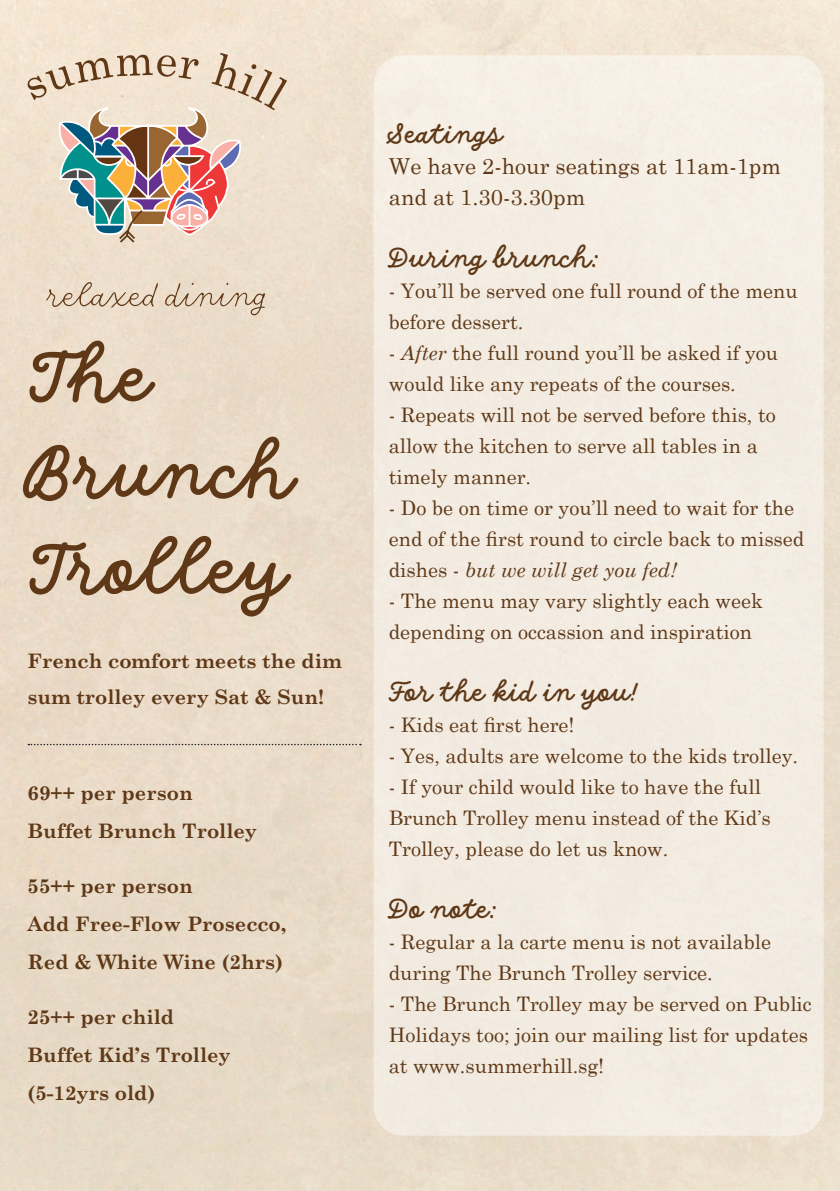
<style>
.page{position:relative;width:840px;height:1191px;background:#fff}
.page>*{position:absolute;margin:0;border:0;box-sizing:border-box;transform-origin:0 0}
.t1{font:italic 80px/96px "Dreaming Outloud Script";color:#5f3917}
.t2{font:italic 30px "Dreaming Outloud Script";color:#5f3917}
.t3{font:22px/31px "Century Schoolbook";color:#5f3917}
.t4{font:20px/31px "Century Schoolbook";color:#5f3917}
.t5{font:700 20px/38px "Century Schoolbook";color:#5f3917}
.s1{font-style:italic}
</style>
<div class="page">
<div style="left:373px;top:55px;width:450px;height:1080px;background:#f3ece2;border-radius:30px"></div>
<svg style="left:28px;top:744px;width:333px;height:1px"></svg>
<svg style="left:28px;top:53px;width:259px;height:262px;background:#d7c7b6"></svg>
<h1 class="t1" style="left:28px;top:325px;width:269px">The<br>Brunch<br>Trolley</h1>
<p class="t5" style="left:28px;top:642px;width:315px;line-height:36px">French comfort meets the dim sum trolley every Sat &amp; Sun!</p>
<p class="t5" style="left:28px;top:773px;width:231px">69++ per person<br>Buffet Brunch Trolley</p>
<p class="t5" style="left:28px;top:866px;width:260px">55++ per person<br>Add Free-Flow Prosecco,<br>Red &amp; White Wine (2hrs)</p>
<p class="t5" style="left:28px;top:997px;width:204px">25++ per child<br>Buffet Kid’s Trolley (5-12yrs old)</p>
<h2 class="t2" style="left:388px;top:115px;width:116px">Seatings</h2>
<p class="t3" style="left:388px;top:148px;width:393px">We have 2-hour seatings at 11am-1pm and at 1.30-3.30pm</p>
<h2 class="t2" style="left:388px;top:239px;width:211px">During brunch:</h2>
<p class="t4" style="left:388px;top:273px;width:410px">- You’ll be served one full round of the menu before dessert.</p>
<p class="t4" style="left:388px;top:335px;width:390px">- <span class="s1">After</span> the full round you’ll be asked if you would like any repeats of the courses.</p>
<p class="t4" style="left:388px;top:397px;width:388px">- Repeats will not be served before this, to allow the kitchen to serve all tables in a timely manner.</p>
<p class="t4" style="left:388px;top:490px;width:417px">- Do be on time or you’ll need to wait for the end of the first round to circle back to missed dishes - <span class="s1">but we will get you fed!</span></p>
<p class="t4" style="left:388px;top:583px;width:375px">- The menu may vary slightly each week depending on occassion and inspiration</p>
<h2 class="t2" style="left:388px;top:673px;width:249px">For the kid in you!</h2>
<p class="t4" style="left:388px;top:707px;width:187px">- Kids eat first here!</p>
<p class="t4" style="left:388px;top:738px;width:410px">- Yes, adults are welcome to the kids trolley.</p>
<p class="t4" style="left:388px;top:769px;width:383px">- If your child would like to have the full<br>Brunch Trolley menu instead of the Kid’s<br>Trolley, please do let us know.</p>
<h2 class="t2" style="left:388px;top:890px;width:109px">Do note:</h2>
<p class="t4" style="left:388px;top:924px;width:383px">- Regular a la carte menu is not available during The Brunch Trolley service.</p>
<p class="t4" style="left:388px;top:986px;width:424px">- The Brunch Trolley may be served on Public<br>Holidays too; join our mailing list for updates at www.summerhill.sg!</p>
</div>
